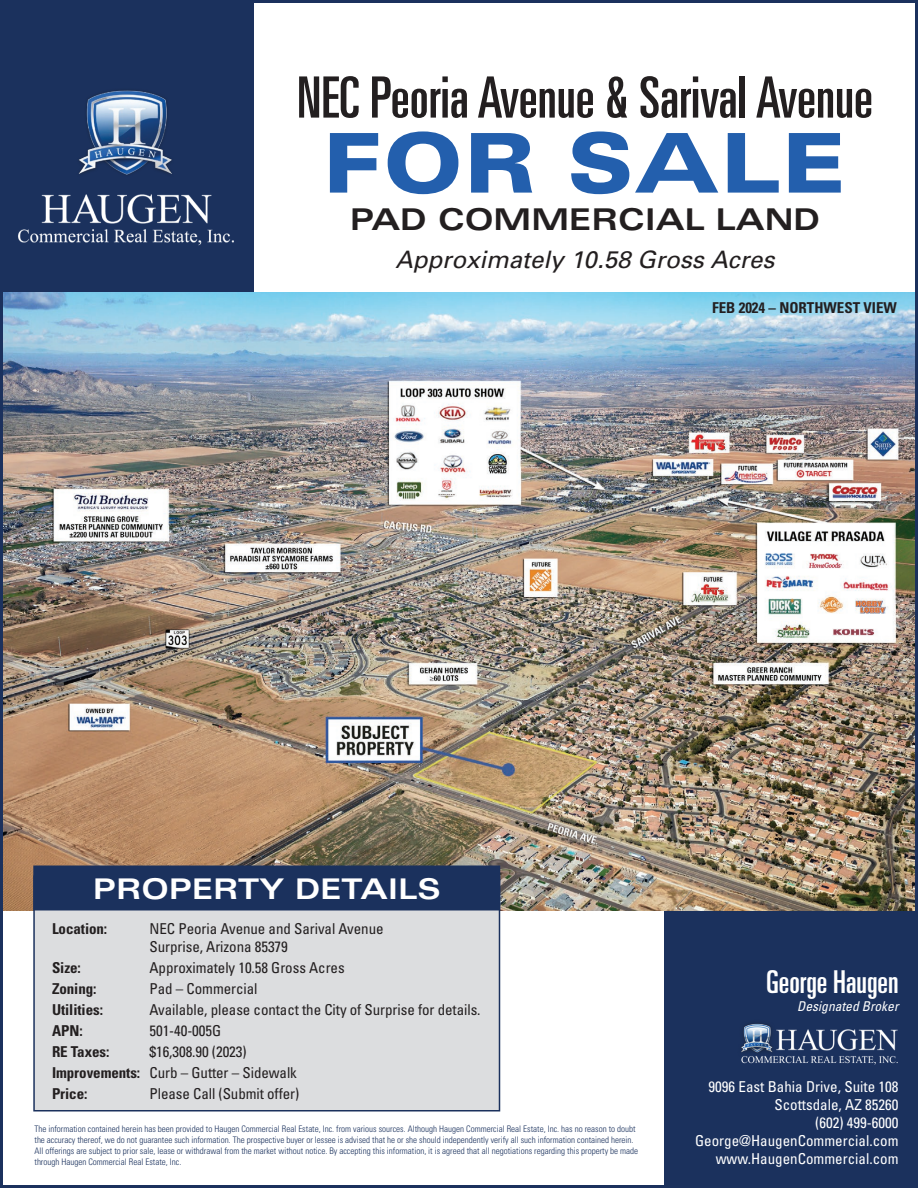
<style>
.page{position:relative;width:918px;height:1188px;background:#fff}
.page>*{position:absolute;margin:0;border:0;box-sizing:border-box;transform-origin:0 0}
.t1{font:900 expanded 82.5px "Univers";color:#235fad}
.t2{font:ultra-condensed 57px "Univers";color:#231f20}
.t3{font:ultra-condensed 31.5px "Univers";color:#fff}
.t4{font:700 expanded 30px "Univers";color:#231f20}
.t5{font:700 expanded 28.5px "Univers";color:#fff}
.t6{font:italic 24px "Univers";color:#231f20}
.t7{font:condensed 15px/18px "Univers";letter-spacing:-.005em;color:#231f20}
.t8{font:condensed 15px/18px "Univers";color:#fff;text-align:right}
.t9{font:700 condensed 15px "Univers";letter-spacing:-.005em;color:#231f20}
.t10{font:italic condensed 13.5px "Univers";color:#fff}
.t11{font:300 condensed 9px/10.8px "Univers";color:#1a315d}
.s1{font-weight:700}
</style>
<div class="page">
<div style="left:664px;top:711px;width:254px;height:477px;background:#1b315d"></div>
<div style="left:0;top:0;width:254px;height:826px;background:#1b315d"></div>
<img style="left:18px;top:90px;width:216px;height:156px">
<img style="left:741px;top:1023px;width:157px;height:42px">
<img style="left:4px;top:292px;width:910px;height:618px">
<div style="left:33px;top:875px;width:467px;height:237px;background:#dcdddf;border:2px solid #1b315d"></div>
<div style="left:34px;top:866px;width:466px;height:44px;background:#1b315d"></div>
<h2 class="t2" style="left:297px;top:65px;width:577px">NEC Peoria Avenue &amp; Sarival Avenue</h2>
<h1 class="t1" style="left:322px;top:115px;width:527px">FOR SALE</h1>
<h3 class="t4" style="left:350px;top:202px;width:472px">PAD COMMERCIAL LAND</h3>
<h3 class="t6" style="left:396px;top:244px;width:380px">Approximately 10.58 Gross Acres</h3>
<p class="t9" style="left:712px;top:298px;width:186px">FEB 2024 – NORTHWEST VIEW</p>
<p class="t5" style="left:93px;top:873px;width:349px">PROPERTY DETAILS</p>
<p class="t9" style="left:52px;top:919px;width:57px">Location:</p>
<p class="t7" style="left:150px;top:919px;width:236px">NEC Peoria Avenue and Sarival Avenue<br>Surprise, Arizona 85379</p>
<p class="t9" style="left:52px;top:958px;width:30px">Size:</p>
<p class="t7" style="left:150px;top:958px;width:197px">Approximately 10.58 Gross Acres</p>
<p class="t9" style="left:52px;top:979px;width:46px">Zoning:</p>
<p class="t7" style="left:150px;top:979px;width:110px">Pad – Commercial</p>
<p class="t9" style="left:52px;top:1000px;width:52px">Utilities:</p>
<p class="t7" style="left:150px;top:1000px;width:333px">Available, please contact the City of Surprise for details.</p>
<p class="t9" style="left:52px;top:1021px;width:32px">APN:</p>
<p class="t7" style="left:150px;top:1021px;width:73px">501-40-005G</p>
<p class="t9" style="left:52px;top:1042px;width:59px">RE Taxes:</p>
<p class="t7" style="left:150px;top:1042px;width:99px">$16,308.90 (2023)</p>
<p class="t7" style="left:52px;top:1063px;width:246px"><span class="s1">Improvements:</span> Curb – Gutter – Sidewalk</p>
<p class="t9" style="left:52px;top:1084px;width:37px">Price:</p>
<p class="t7" style="left:150px;top:1084px;width:151px">Please Call (Submit offer)</p>
<p class="t11" style="left:34px;top:1123px;width:605px">The information contained herein has been provided to Haugen Commercial Real Estate, Inc. from various sources. Although Haugen Commercial Real Estate, Inc. has no reason to doubt the accuracy thereof, we do not guarantee such information. The prospective buyer or lessee is advised that he or she should independently verify all such information contained herein.<br>All offerings are subject to prior sale, lease or withdrawal from the market without notice. By accepting this information, it is agreed that all negotiations regarding this property be made through Haugen Commercial Real Estate, Inc.</p>
<h3 class="t3" style="left:766px;top:964px;width:134px">George Haugen</h3>
<h3 class="t10" style="left:797px;top:998px;width:103px">Designated Broker</h3>
<h3 class="t8" style="left:695px;top:1077px;width:205px">9096 East Bahia Drive, Suite 108<br>Scottsdale, AZ 85260<br>(602) 499-6000<br>George@HaugenCommercial.com www.HaugenCommercial.com</h3>
</div>
